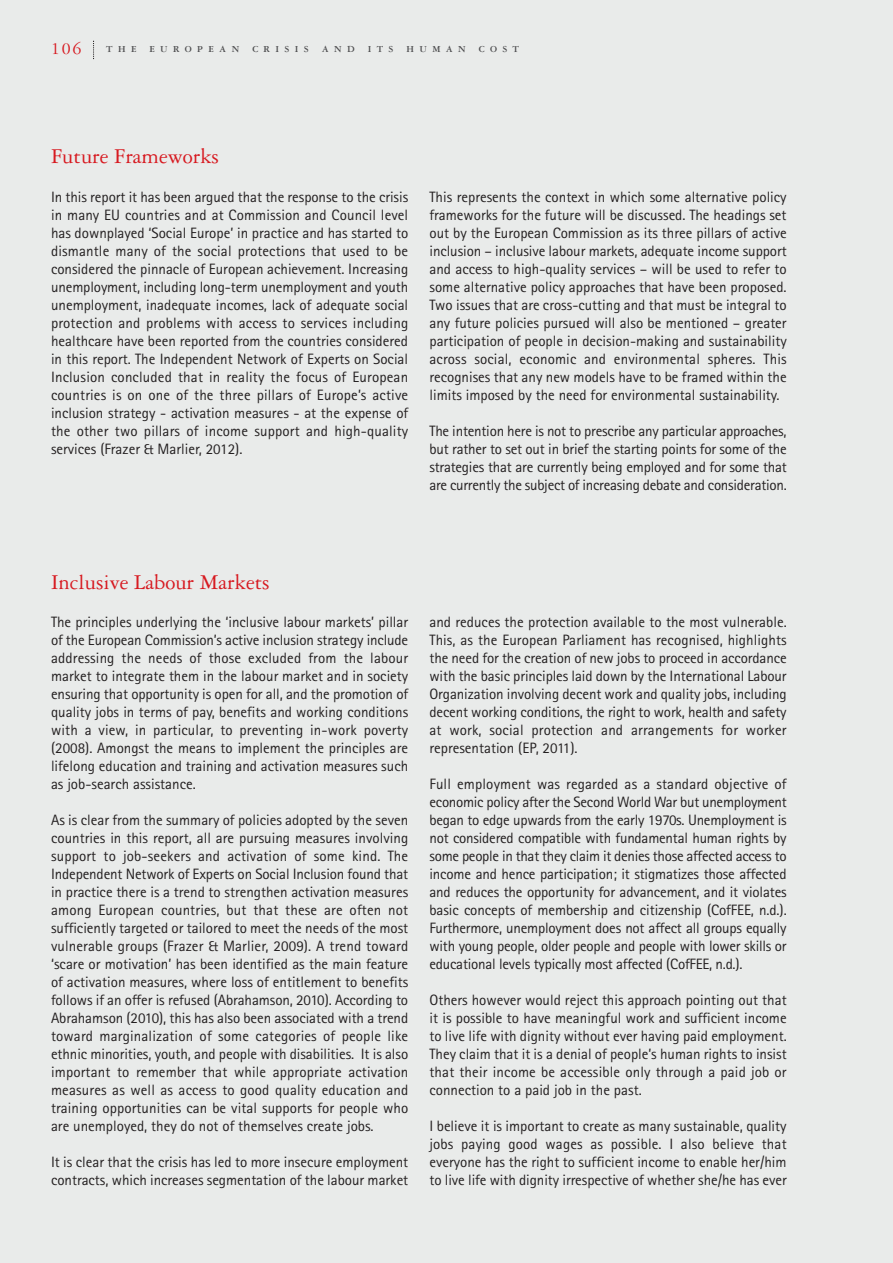
<style>
.page{position:relative;width:893px;height:1263px;background:#e9ebea}
.page>*{position:absolute;margin:0;border:0;box-sizing:border-box;transform-origin:0 0}
.t1{font:22.5px "Garamond 3 LT Std";color:#d71920}
.t2{font:18px "Garamond 3 LT Std";color:#d71920}
.t3{font:15px/18px "Rotis Sans Serif";color:#231f20;text-align:justify}
.t4{font:700 9.75px "Garamond 3 LT Std";letter-spacing:.545em;color:#4c4c4e}
</style>
<div class="page">
<svg style="left:93px;top:41px;width:1px;height:18px"></svg>
<p class="t2" style="left:51px;top:42px;width:32px">106</p>
<p class="t4" style="left:106px;top:46px;width:32px">THE</p>
<p class="t4" style="left:150px;top:46px;width:91px">EUROPEAN</p>
<p class="t4" style="left:252px;top:46px;width:58px">CRISIS</p>
<p class="t4" style="left:322px;top:46px;width:34px">AND</p>
<p class="t4" style="left:368px;top:46px;width:27px">ITS</p>
<p class="t4" style="left:407px;top:46px;width:61px">HUMAN</p>
<p class="t4" style="left:479px;top:46px;width:42px">COST</p>
<h1 class="t1" style="left:51px;top:149px;width:170px">Future Frameworks</h1>
<p class="t3" style="left:51px;top:189px;width:359px">In this report it has been argued that the response to the crisis in many EU countries and at Commission and Council level has downplayed ‘Social Europe’ in practice and has started to dismantle many of the social protections that used to be considered the pinnacle of European achievement. Increasing unemployment, including long-term unemployment and youth unemployment, inadequate incomes, lack of adequate social protection and problems with access to services including healthcare have been reported from the countries considered in this report. The Independent Network of Experts on Social Inclusion concluded that in reality the focus of European countries is on one of the three pillars of Europe’s active inclusion strategy - activation measures - at the expense of the other two pillars of income support and high-quality services (Frazer &amp; Marlier, 2012).</p>
<p class="t3" style="left:429px;top:189px;width:359px">This represents the context in which some alternative policy frameworks for the future will be discussed. The headings set out by the European Commission as its three pillars of active inclusion – inclusive labour markets, adequate income support and access to high-quality services – will be used to refer to some alternative policy approaches that have been proposed.<br>Two issues that are cross-cutting and that must be integral to any future policies pursued will also be mentioned – greater participation of people in decision-making and sustainability across social, economic and environmental spheres. This recognises that any new models have to be framed within the limits imposed by the need for environmental sustainability.</p>
<p class="t3" style="left:429px;top:423px;width:359px">The intention here is not to prescribe any particular approaches, but rather to set out in brief the starting points for some of the strategies that are currently being employed and for some that are currently the subject of increasing debate and consideration.</p>
<h1 class="t1" style="left:51px;top:574px;width:220px">Inclusive Labour Markets</h1>
<p class="t3" style="left:51px;top:614px;width:359px">The principles underlying the ‘inclusive labour markets’ pillar of the European Commission’s active inclusion strategy include addressing the needs of those excluded from the labour market to integrate them in the labour market and in society ensuring that opportunity is open for all, and the promotion of quality jobs in terms of pay, benefits and working conditions with a view, in particular, to preventing in-work poverty (2008). Amongst the means to implement the principles are lifelong education and training and activation measures such as job-search assistance.</p>
<p class="t3" style="left:51px;top:812px;width:359px">As is clear from the summary of policies adopted by the seven countries in this report, all are pursuing measures involving support to job-seekers and activation of some kind. The Independent Network of Experts on Social Inclusion found that in practice there is a trend to strengthen activation measures among European countries, but that these are often not sufficiently targeted or tailored to meet the needs of the most vulnerable groups (Frazer &amp; Marlier, 2009). A trend toward ‘scare or motivation’ has been identified as the main feature of activation measures, where loss of entitlement to benefits follows if an offer is refused (Abrahamson, 2010). According to Abrahamson (2010), this has also been associated with a trend toward marginalization of some categories of people like ethnic minorities, youth, and people with disabilities. It is also important to remember that while appropriate activation measures as well as access to good quality education and training opportunities can be vital supports for people who are unemployed, they do not of themselves create jobs.</p>
<p class="t3" style="left:51px;top:1154px;width:359px">It is clear that the crisis has led to more insecure employment contracts, which increases segmentation of the labour market</p>
<p class="t3" style="left:429px;top:614px;width:359px">and reduces the protection available to the most vulnerable.<br>This, as the European Parliament has recognised, highlights the need for the creation of new jobs to proceed in accordance with the basic principles laid down by the International Labour Organization involving decent work and quality jobs, including decent working conditions, the right to work, health and safety at work, social protection and arrangements for worker representation (EP, 2011).</p>
<p class="t3" style="left:429px;top:776px;width:359px">Full employment was regarded as a standard objective of economic policy after the Second World War but unemployment began to edge upwards from the early 1970s. Unemployment is not considered compatible with fundamental human rights by some people in that they claim it denies those affected access to income and hence participation; it stigmatizes those affected and reduces the opportunity for advancement, and it violates basic concepts of membership and citizenship (CofFEE, n.d.).<br>Furthermore, unemployment does not affect all groups equally with young people, older people and people with lower skills or educational levels typically most affected (CofFEE, n.d.).</p>
<p class="t3" style="left:429px;top:992px;width:359px">Others however would reject this approach pointing out that it is possible to have meaningful work and sufficient income to live life with dignity without ever having paid employment.<br>They claim that it is a denial of people’s human rights to insist that their income be accessible only through a paid job or connection to a paid job in the past.</p>
<p class="t3" style="left:429px;top:1118px;width:359px">I believe it is important to create as many sustainable, quality jobs paying good wages as possible. I also believe that everyone has the right to sufficient income to enable her/him to live life with dignity irrespective of whether she/he has ever</p>
</div>
